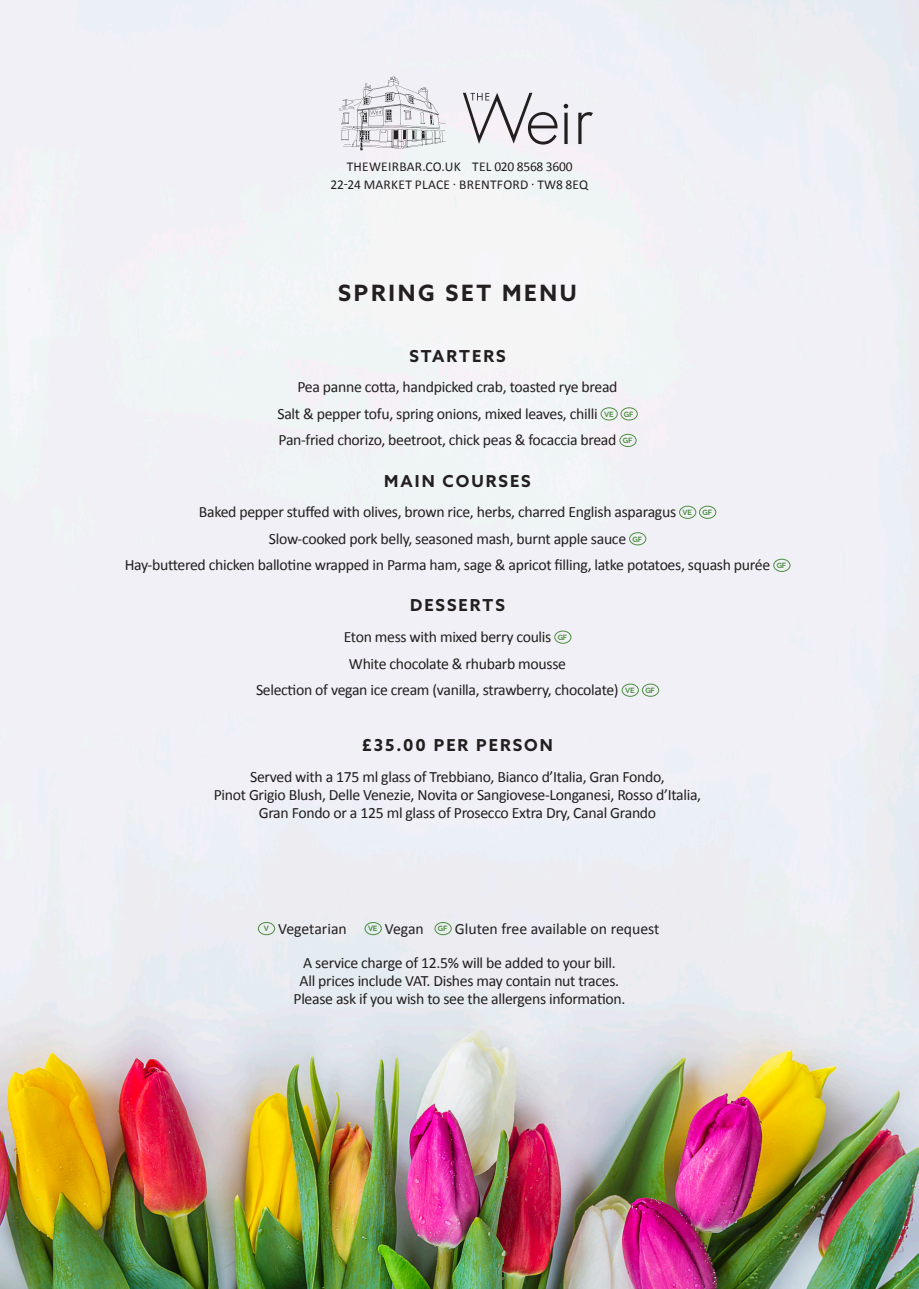
<style>
.page{position:relative;width:919px;height:1289px;background:#fff}
.page>*{position:absolute;margin:0;border:0;box-sizing:border-box;transform-origin:0 0}
.Heading{font:700 22.5px "Azo Sans";letter-spacing:.12em;color:#231f20}
.Heading-2{font:700 16.5px "Azo Sans";letter-spacing:.12em;color:#231f20}
.Menu{font:15.75px/18px "Calibri";letter-spacing:-.02em;color:#231f20;text-align:center}
.Menu-2{font:15.75px "Calibri";color:#231f20}
.Menu-3{font:13.5px/18px "Calibri";letter-spacing:.02em;color:#231f20;text-align:center}
.t1{font:700 7.5px "Raleway";letter-spacing:-.02em;color:#4c8e40}
</style>
<div class="page">
<img style="left:0;top:0;width:918px;height:1288px">
<svg style="left:463px;top:93px;width:130px;height:52px"></svg>
<svg style="left:339px;top:77px;width:106px;height:73px"></svg>
<div style="left:258px;top:922px;width:17px;height:13px;border:1px solid #4c8e40;border-radius:50%"></div>
<div style="left:364px;top:922px;width:17px;height:13px;border:1px solid #4c8e40;border-radius:50%"></div>
<div style="left:434px;top:922px;width:17px;height:13px;border:1px solid #4c8e40;border-radius:50%"></div>
<div style="left:600px;top:407px;width:17px;height:13px;border:1px solid #4c8e40;border-radius:50%"></div>
<div style="left:620px;top:407px;width:17px;height:13px;border:1px solid #4c8e40;border-radius:50%"></div>
<div style="left:619px;top:434px;width:17px;height:13px;border:1px solid #4c8e40;border-radius:50%"></div>
<div style="left:679px;top:506px;width:17px;height:13px;border:1px solid #4c8e40;border-radius:50%"></div>
<div style="left:699px;top:506px;width:17px;height:13px;border:1px solid #4c8e40;border-radius:50%"></div>
<div style="left:629px;top:532px;width:17px;height:13px;border:1px solid #4c8e40;border-radius:50%"></div>
<div style="left:773px;top:559px;width:17px;height:13px;border:1px solid #4c8e40;border-radius:50%"></div>
<div style="left:554px;top:630px;width:17px;height:13px;border:1px solid #4c8e40;border-radius:50%"></div>
<div style="left:621px;top:683px;width:17px;height:13px;border:1px solid #4c8e40;border-radius:50%"></div>
<div style="left:642px;top:683px;width:17px;height:13px;border:1px solid #4c8e40;border-radius:50%"></div>
<p class="Menu-3" style="left:330px;top:158px;width:259px">THEWEIRBAR.CO.UK TEL 020 8568 3600<br>22-24 MARKET PLACE · BRENTFORD · TW8 8EQ</p>
<p class="Heading" style="left:338px;top:278px;width:240px">SPRING SET MENU</p>
<p class="Heading-2" style="left:409px;top:345px;width:98px">STARTERS</p>
<p class="Menu" style="left:297px;top:378px;width:321px">Pea panne cotta, handpicked crab, toasted rye bread</p>
<p class="Menu" style="left:277px;top:404px;width:322px">Salt &amp; pepper tofu, spring onions, mixed leaves, chilli</p>
<p class="t1" style="left:604px;top:410px;width:11px">VE</p>
<p class="t1" style="left:624px;top:410px;width:11px">GF</p>
<p class="Menu" style="left:278px;top:431px;width:339px">Pan-fried chorizo, beetroot, chick peas &amp; focaccia bread</p>
<p class="t1" style="left:622px;top:436px;width:11px">GF</p>
<p class="Heading-2" style="left:384px;top:469px;width:148px">MAIN COURSES</p>
<p class="Menu" style="left:199px;top:502px;width:478px">Baked pepper stuffed with olives, brown rice, herbs, charred English asparagus</p>
<p class="t1" style="left:682px;top:508px;width:11px">VE</p>
<p class="t1" style="left:702px;top:508px;width:11px">GF</p>
<p class="Menu" style="left:269px;top:529px;width:359px">Slow-cooked pork belly, seasoned mash, burnt apple sauce</p>
<p class="t1" style="left:632px;top:534px;width:11px">GF</p>
<p class="Menu" style="left:125px;top:555px;width:647px">Hay-buttered chicken ballotine wrapped in Parma ham, sage &amp; apricot filling, latke potatoes, squash purée</p>
<p class="t1" style="left:776px;top:561px;width:11px">GF</p>
<p class="Heading-2" style="left:410px;top:594px;width:96px">DESSERTS</p>
<p class="Menu" style="left:343px;top:627px;width:209px">Eton mess with mixed berry coulis</p>
<p class="t1" style="left:557px;top:633px;width:11px">GF</p>
<p class="Menu" style="left:349px;top:654px;width:218px">White chocolate &amp; rhubarb mousse</p>
<p class="Menu" style="left:256px;top:680px;width:364px">Selection of vegan ice cream (vanilla, strawberry, chocolate)</p>
<p class="t1" style="left:625px;top:686px;width:11px">VE</p>
<p class="t1" style="left:645px;top:686px;width:11px">GF</p>
<p class="Heading-2" style="left:362px;top:734px;width:192px">£35.00 PER PERSON</p>
<p class="Menu" style="left:214px;top:767px;width:489px">Served with a 175 ml glass of Trebbiano, Bianco d’Italia, Gran Fondo,<br>Pinot Grigio Blush, Delle Venezie, Novita or Sangiovese-Longanesi, Rosso d’Italia,<br>Gran Fondo or a 125 ml glass of Prosecco Extra Dry, Canal Grando</p>
<p class="t1" style="left:264px;top:924px;width:7px">V</p>
<p class="Menu-2" style="left:278px;top:917px;width:70px">Vegetarian</p>
<p class="t1" style="left:368px;top:924px;width:11px">VE</p>
<p class="Menu" style="left:385px;top:918px;width:40px">Vegan</p>
<p class="t1" style="left:438px;top:924px;width:11px">GF</p>
<p class="Menu-2" style="left:455px;top:917px;width:206px">Gluten free available on request</p>
<p class="Menu" style="left:293px;top:952px;width:333px">A service charge of 12.5% will be added to your bill.<br>All prices include VAT. Dishes may contain nut traces.<br>Please ask if you wish to see the allergens information.</p>
</div>
